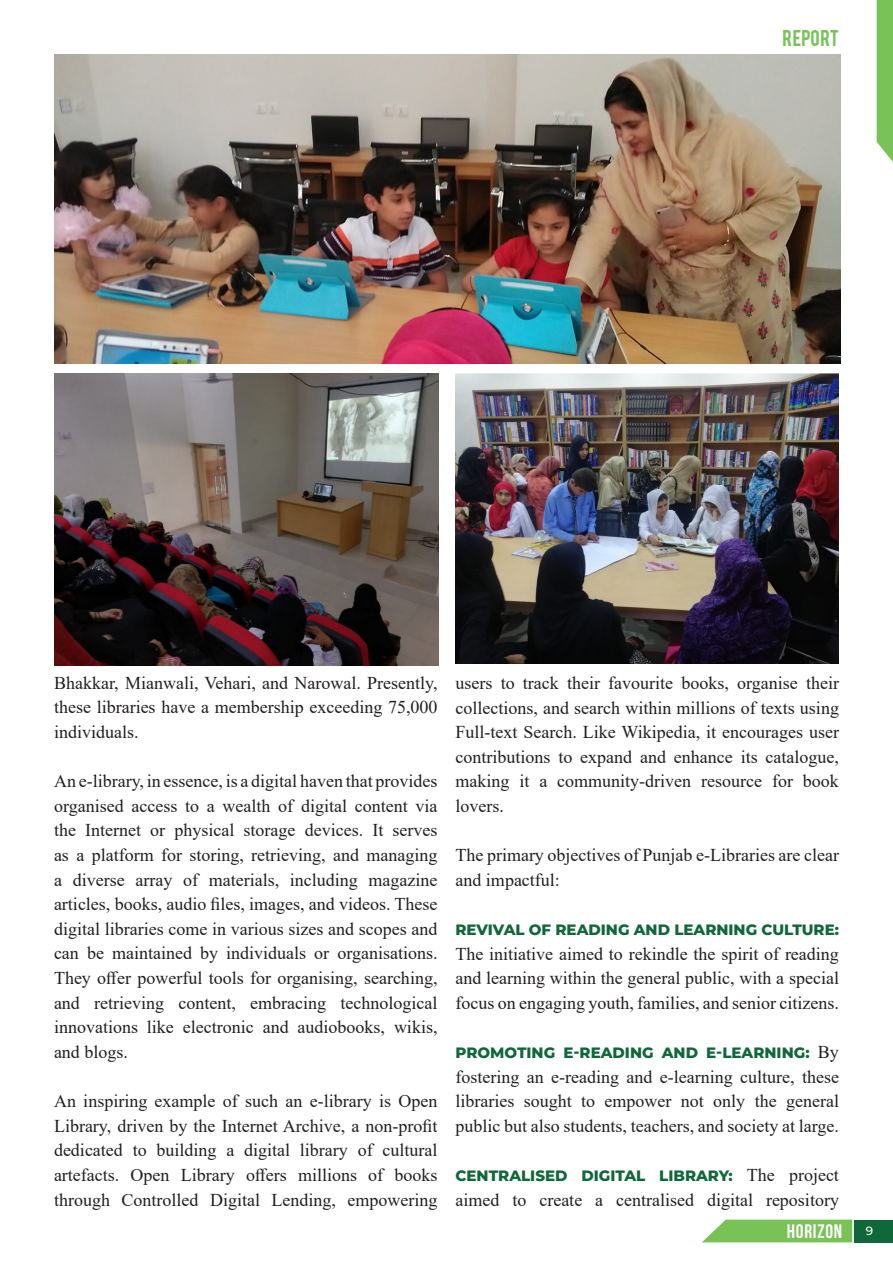
<style>
.page{position:relative;width:893px;height:1263px;background:#fff}
.page>*{position:absolute;margin:0;border:0;box-sizing:border-box;transform-origin:0 0}
.t1{font:19.5px "Bebas Neue";letter-spacing:.04em;color:#fff}
.t2{font:18px/24.6px "Times New Roman";color:#231f20;text-align:justify}
.t3{font:18px "Bebas";color:#78c258}
.t4{font:800 15px "Montserrat";color:#0f683a}
.s1{font-family:"Times New Roman";font-weight:400;font-size:18px;color:#231f20}
.s2{font-family:"Montserrat";font-weight:500;font-size:12px}
</style>
<div class="page">
<svg style="left:702px;top:1219px;width:150px;height:23px;background:#87c867"></svg>
<div style="left:854px;top:1219px;width:39px;height:23px;background:#0f683a"></div>
<div style="left:877px;top:0;width:16px;height:162px;background:#78c258"></div>
<img style="left:54px;top:54px;width:786px;height:309px">
<img style="left:54px;top:374px;width:384px;height:292px">
<img style="left:455px;top:374px;width:384px;height:289px">
<p class="t3" style="left:783px;top:25px;width:58px">REPORT</p>
<p class="t2" style="left:54px;top:670px;width:385px">Bhakkar, Mianwali, Vehari, and Narowal. Presently, these libraries have a membership exceeding 75,000 individuals.</p>
<p class="t2" style="left:54px;top:768px;width:385px">An e-library, in essence, is a digital haven that provides organised access to a wealth of digital content via the Internet or physical storage devices. It serves as a platform for storing, retrieving, and managing a diverse array of materials, including magazine articles, books, audio files, images, and videos. These digital libraries come in various sizes and scopes and can be maintained by individuals or organisations.<br>They offer powerful tools for organising, searching, and retrieving content, embracing technological innovations like electronic and audiobooks, wikis, and blogs.</p>
<p class="t2" style="left:54px;top:1088px;width:385px">An inspiring example of such an e-library is Open Library, driven by the Internet Archive, a non-profit dedicated to building a digital library of cultural artefacts. Open Library offers millions of books through Controlled Digital Lending, empowering</p>
<p class="t2" style="left:455px;top:670px;width:385px">users to track their favourite books, organise their collections, and search within millions of texts using Full-text Search. Like Wikipedia, it encourages user contributions to expand and enhance its catalogue, making it a community-driven resource for book lovers.</p>
<p class="t2" style="left:455px;top:842px;width:385px">The primary objectives of Punjab e-Libraries are clear and impactful:</p>
<p class="t4" style="left:455px;top:919px;width:385px">REVIVAL OF READING AND LEARNING CULTURE:</p>
<p class="t2" style="left:455px;top:941px;width:385px">The initiative aimed to rekindle the spirit of reading and learning within the general public, with a special focus on engaging youth, families, and senior citizens.</p>
<p class="t4" style="left:455px;top:1042px;width:385px">PROMOTING E-READING AND E-LEARNING: <span class="s1">By</span></p>
<p class="t2" style="left:455px;top:1064px;width:385px">fostering an e-reading and e-learning culture, these libraries sought to empower not only the general public but also students, teachers, and society at large.</p>
<p class="t4" style="left:455px;top:1165px;width:385px">CENTRALISED DIGITAL LIBRARY: <span class="s1">The project</span></p>
<p class="t2" style="left:455px;top:1187px;width:385px">aimed to create a centralised digital repository</p>
<p class="t1" style="left:787px;top:1221px;width:88px">HORIZON <span class="s2">9</span></p>
</div>
